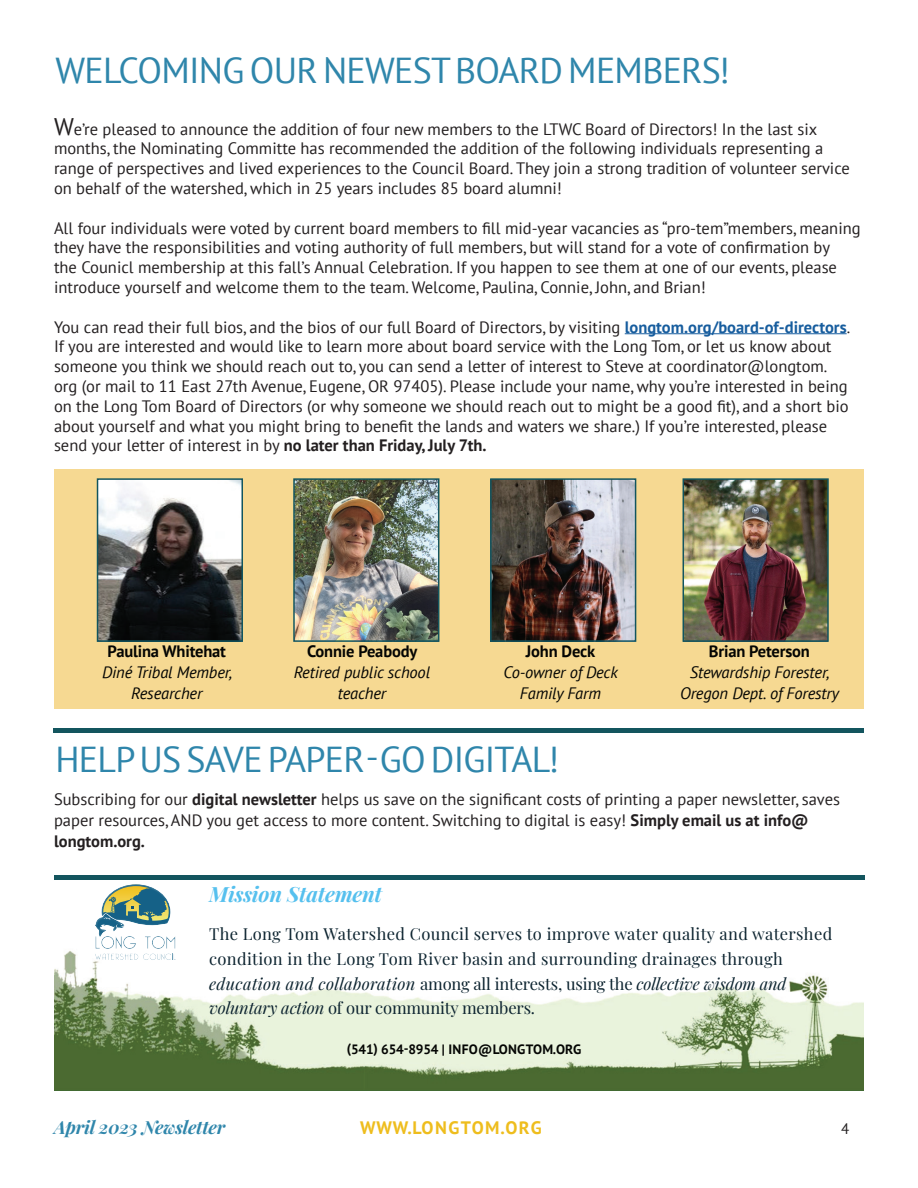
<style>
.page{position:relative;width:918px;height:1188px;background:#fff}
.page>*{position:absolute;margin:0;border:0;box-sizing:border-box;transform-origin:0 0}
.t1{font:36px "PT Sans";letter-spacing:-.02em;color:#2f86ab}
.t2{font:italic 700 21px "Playfair Display";letter-spacing:-.01em;color:#55c0ee}
.t3{font:italic 700 18px "Playfair Display";letter-spacing:-.01em;color:#2f86ab}
.t4{font:700 18px "PT Sans";letter-spacing:.065em;color:#eebd1d}
.t5{font:16.5px/19.8px "PT Sans";color:#231f20}
.t6{font:16.5px/24.8px "Playfair Display";letter-spacing:.02em;color:#0c232f}
.t7{font:italic 16.5px/21px "PT Sans";letter-spacing:-.01em;color:#040503;text-align:center}
.t8{font:700 16.5px "PT Sans";letter-spacing:-.01em;color:#040503}
.t9{font:15px "PT Sans";color:#231f20}
.t10{font:700 13.5px "PT Sans";letter-spacing:-.01em;color:#040503}
.s1{font-size:24px}
.s2{font-weight:700;color:#175d9e}
.s3{font-weight:700}
.s4{font-style:italic}
</style>
<div class="page">
<hr style="left:54px;top:875px;width:811px;height:4px;background:#13555e">
<img style="left:54px;top:951px;width:810px;height:140px">
<div style="left:94px;top:880px;width:82px;height:84px;background:#fff;opacity:.5"></div>
<hr style="left:625px;top:333px;width:222px;height:1px;background:#175d9e">
<div style="left:54px;top:469px;width:810px;height:239px;background:#f6d992"></div>
<img style="left:100px;top:481px;width:140px;height:158px">
<div style="left:97px;top:478px;width:146px;height:164px;border:2px solid #12555f"></div>
<img style="left:296px;top:481px;width:140px;height:158px">
<div style="left:293px;top:478px;width:146px;height:164px;border:2px solid #12555f"></div>
<img style="left:493px;top:481px;width:140px;height:158px">
<div style="left:490px;top:478px;width:146px;height:164px;border:2px solid #12555f"></div>
<img style="left:686px;top:481px;width:140px;height:158px">
<div style="left:683px;top:478px;width:146px;height:164px;border:2px solid #12555f"></div>
<div style="left:53px;top:728px;width:811px;height:5px;background:#13555e"></div>
<h1 class="t1" style="left:55px;top:47px;width:676px">WELCOMING OUR NEWEST BOARD MEMBERS!</h1>
<p class="t5" style="left:54px;top:118px;width:797px"><span class="s1">W</span>e’re pleased to announce the addition of four new members to the LTWC Board of Directors! In the last six months, the Nominating Committe has recommended the addition of the following individuals representing a range of perspectives and lived experiences to the Council Board. They join a strong tradition of volunteer service on behalf of the watershed, which in 25 years includes 85 board alumni!</p>
<p class="t5" style="left:54px;top:217px;width:808px">All four individuals were voted by current board members to fill mid-year vacancies as “pro-tem”members, meaning they have the responsibilities and voting authority of full members, but will stand for a vote of confirmation by<br>the Counicl membership at this fall’s Annual Celebration. If you happen to see them at one of our events, please introduce yourself and welcome them to the team. Welcome, Paulina, Connie, John, and Brian!</p>
<p class="t5" style="left:54px;top:316px;width:798px">You can read their full bios, and the bios of our full Board of Directors, by visiting <span class="s2">longtom.org/board-of-directors</span>.<br>If you are interested and would like to learn more about board service with the Long Tom, or let us know about someone you think we should reach out to, you can send a letter of interest to Steve at coordinator@longtom. org (or mail to 11 East 27th Avenue, Eugene, OR 97405). Please include your name, why you’re interested in being on the Long Tom Board of Directors (or why someone we should reach out to might be a good fit), and a short bio about yourself and what you might bring to benefit the lands and waters we share.) If you’re interested, please send your letter of interest in by <span class="s3">no later than Friday, July 7th.</span></p>
<p class="t8" style="left:108px;top:641px;width:120px">Paulina Whitehat</p>
<p class="t7" style="left:102px;top:662px;width:132px">Diné Tribal Member,<br>Researcher</p>
<p class="t8" style="left:307px;top:641px;width:112px">Connie Peabody</p>
<p class="t7" style="left:294px;top:662px;width:138px">Retired public school teacher</p>
<p class="t8" style="left:526px;top:641px;width:71px">John Deck</p>
<p class="t7" style="left:503px;top:662px;width:116px">Co-owner of Deck<br>Family Farm</p>
<p class="t8" style="left:709px;top:641px;width:103px">Brian Peterson</p>
<p class="t7" style="left:680px;top:662px;width:160px">Stewardship Forester,<br>Oregon Dept. of Forestry</p>
<h1 class="t1" style="left:55px;top:736px;width:505px">HELP US SAVE PAPER -GO DIGITAL!</h1>
<p class="t5" style="left:54px;top:789px;width:788px;line-height:21px">Subscribing for our <span class="s3">digital newsletter</span> helps us save on the significant costs of printing a paper newsletter, saves paper resources, AND you get access to more content. Switching to digital is easy! <span class="s3">Simply email us at info@ longtom.org.</span></p>
<p class="t2" style="left:209px;top:878px;width:174px">Mission Statement</p>
<p class="t6" style="left:209px;top:920px;width:625px">The Long Tom Watershed Council serves to improve water quality and watershed condition in the Long Tom River basin and surrounding drainages through <span class="s4">education and collaboration</span> among all interests, using the <span class="s4">collective wisdom and voluntary action</span> of our community members.</p>
<p class="t10" style="left:347px;top:1041px;width:236px">(541) 654-8954 | INFO@LONGTOM.ORG</p>
<p class="t3" style="left:54px;top:1113px;width:173px">April 2023 Newsletter</p>
<p class="t4" style="left:360px;top:1115px;width:183px">WWW.LONGTOM.ORG</p>
<p class="t9" style="left:841px;top:1119px;width:10px">4</p>
</div>
